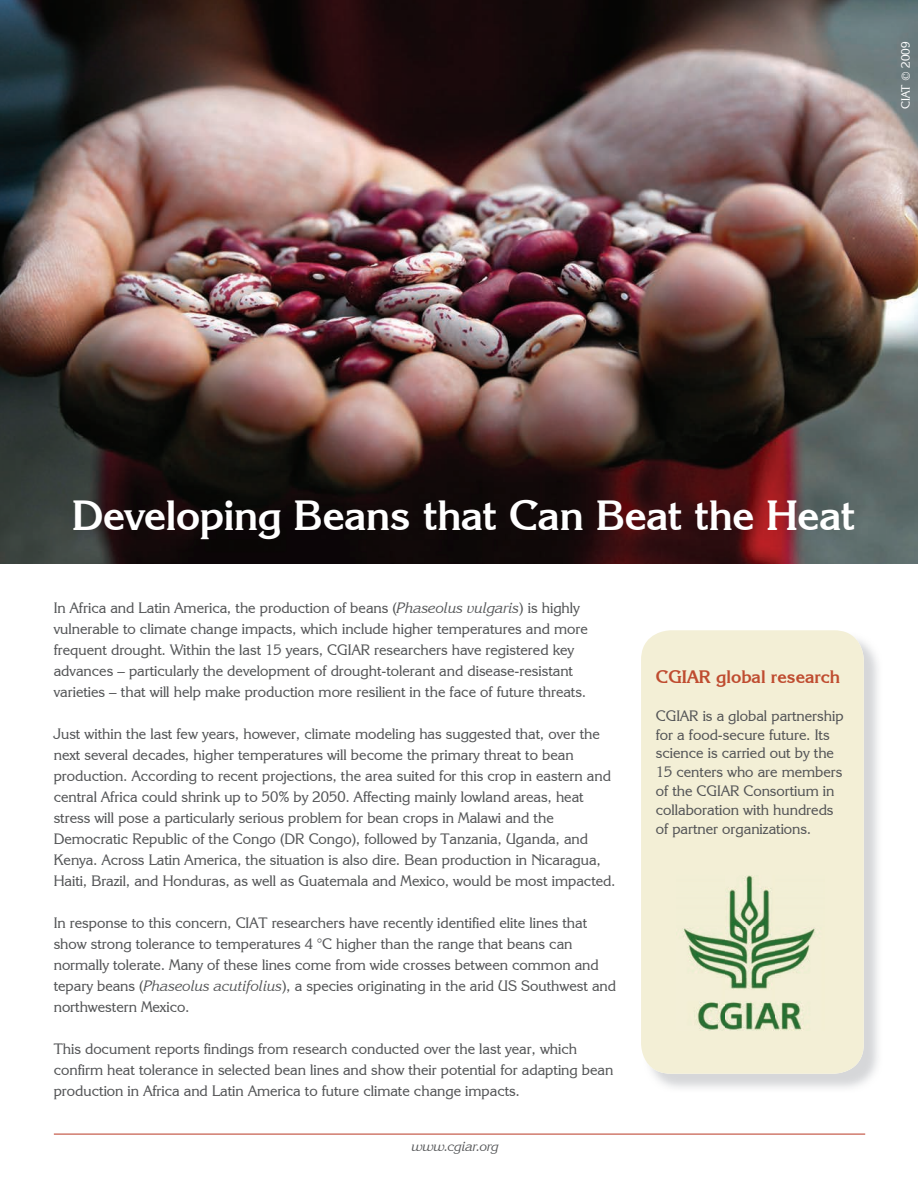
<style>
.page{position:relative;width:918px;height:1188px;background:#fff}
.page>*{position:absolute;margin:0;border:0;box-sizing:border-box;transform-origin:0 0}
.t1{font:700 42px "Korinna IT Cby BT";letter-spacing:-.01em;color:#fff}
.t2{font:700 18px "Korinna IT Cby BT";color:#bf4c30}
.t3{font:15px/21px "Korinna IT Cby BT";color:#545557}
.t4{font:italic 13.5px "Korinna IT Cby BT";color:#545557}
.t5{font:12px "Korinna IT Cby BT";color:#fff}
.s1{font-style:italic}
</style>
<div class="page">
<img style="left:0;top:0;width:918px;height:563px">
<hr style="left:54px;top:1134px;width:811px;height:1px;background:#b93825">
<div style="left:641px;top:630px;width:223px;height:444px;background:#f3efd6"></div>
<img style="left:677px;top:876px;width:147px;height:154px">
<p class="t5" style="left:898px;top:109px;width:69px;rotate:-90deg">CIAT © 2009</p>
<h1 class="t1" style="left:72px;top:489px;width:785px">Developing Beans that Can Beat the Heat</h1>
<p class="t3" style="left:54px;top:598px;width:536px">In Africa and Latin America, the production of beans (<span class="s1">Phaseolus vulgaris</span>) is highly vulnerable to climate change impacts, which include higher temperatures and more frequent drought. Within the last 15 years, CGIAR researchers have registered key advances – particularly the development of drought-tolerant and disease-resistant varieties – that will help make production more resilient in the face of future threats.</p>
<p class="t3" style="left:54px;top:724px;width:563px">Just within the last few years, however, climate modeling has suggested that, over the next several decades, higher temperatures will become the primary threat to bean production. According to recent projections, the area suited for this crop in eastern and central Africa could shrink up to 50% by 2050. Affecting mainly lowland areas, heat stress will pose a particularly serious problem for bean crops in Malawi and the Democratic Republic of the Congo (DR Congo), followed by Tanzania, Uganda, and Kenya. Across Latin America, the situation is also dire. Bean production in Nicaragua, Haiti, Brazil, and Honduras, as well as Guatemala and Mexico, would be most impacted.</p>
<p class="t3" style="left:54px;top:913px;width:564px">In response to this concern, CIAT researchers have recently identified elite lines that show strong tolerance to temperatures 4 °C higher than the range that beans can normally tolerate. Many of these lines come from wide crosses between common and tepary beans (<span class="s1">Phaseolus acutifolius</span>), a species originating in the arid US Southwest and northwestern Mexico.</p>
<p class="t3" style="left:54px;top:1039px;width:561px">This document reports findings from research conducted over the last year, which confirm heat tolerance in selected bean lines and show their potential for adapting bean production in Africa and Latin America to future climate change impacts.</p>
<p class="t4" style="left:412px;top:1138px;width:89px">www.cgiar.org</p>
<p class="t2" style="left:656px;top:665px;width:186px">CGIAR global research</p>
<p class="t3" style="left:656px;top:706px;width:189px;line-height:18.9px">CGIAR is a global partnership for a food-secure future. Its science is carried out by the<br>15 centers who are members of the CGIAR Consortium in collaboration with hundreds of partner organizations.</p>
</div>
